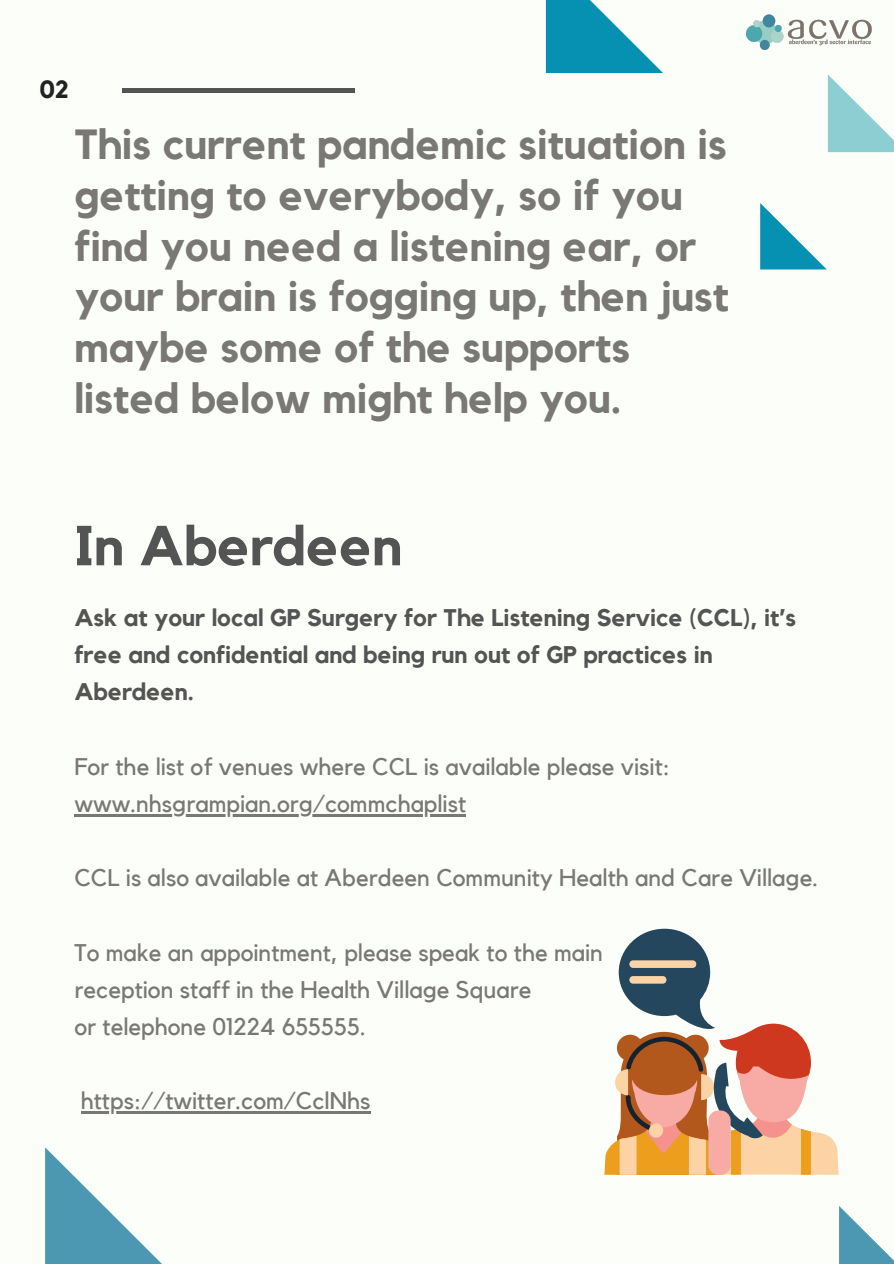
<style>
.page{position:relative;width:894px;height:1264px;background:#fff}
.page>*{position:absolute;margin:0;border:0;box-sizing:border-box;transform-origin:0 0}
.t1{font:700 55.65px "Kollektif";color:#545454}
.t2{font:700 42px/50.7px "Kollektif";color:#7a7875}
.t3{font:700 24.9px "Kollektif";color:#222}
.t4{font:24px/37.2px "Kollektif";color:#7a7875}
.t5{font:700 24px/37.2px "Kollektif";color:#545454}
</style>
<div class="page">
<div style="left:0;top:0;width:893px;height:1263px;background:#fcfff9"></div>
<hr style="left:74px;top:814px;width:392px;height:2px;background:#7a7875">
<hr style="left:81px;top:1111px;width:289px;height:2px;background:#7a7875">
<svg style="left:45px;top:1147px;width:116px;height:116px"></svg>
<svg style="left:760px;top:203px;width:66px;height:66px"></svg>
<svg style="left:545px;top:0;width:117px;height:73px"></svg>
<svg style="left:839px;top:1206px;width:54px;height:57px"></svg>
<div style="left:122px;top:88px;width:232px;height:5px;background:#545454"></div>
<svg style="left:827px;top:75px;width:66px;height:77px"></svg>
<img style="left:746px;top:15px;width:126px;height:34px">
<svg style="left:604px;top:928px;width:234px;height:246px"></svg>
<div style="left:629px;top:960px;width:67px;height:7px;background:#fbd3a4;border-radius:4px"></div>
<div style="left:629px;top:976px;width:37px;height:7px;background:#fbd3a4;border-radius:4px"></div>
<p class="t3" style="left:39px;top:78px;width:31px">02</p>
<p class="t2" style="left:74px;top:121px;width:656px">This current pandemic situation is getting to everybody, so if you find you need a listening ear, or your brain is fogging up, then just maybe some of the supports listed below might help you.</p>
<p class="t1" style="left:74px;top:520px;width:329px">In Aberdeen</p>
<p class="t5" style="left:74px;top:600px;width:723px">Ask at your local GP Surgery for The Listening Service (CCL), it’s</p>
<p class="t5" style="left:74px;top:637px;width:639px">free and confidential and being run out of GP practices in<br>Aberdeen.</p>
<p class="t4" style="left:74px;top:748px;width:597px">For the list of venues where CCL is available please visit: www.nhsgrampian.org/commchaplist</p>
<p class="t4" style="left:74px;top:860px;width:745px">CCL is also available at Aberdeen Community Health and Care Village.</p>
<p class="t4" style="left:74px;top:934px;width:530px">To make an appointment, please speak to the main</p>
<p class="t4" style="left:74px;top:971px;width:458px">reception staff in the Health Village Square</p>
<p class="t4" style="left:74px;top:1009px;width:293px">or telephone 01224 655555.</p>
<p class="t4" style="left:81px;top:1083px;width:291px">https://twitter.com/CclNhs</p>
</div>
